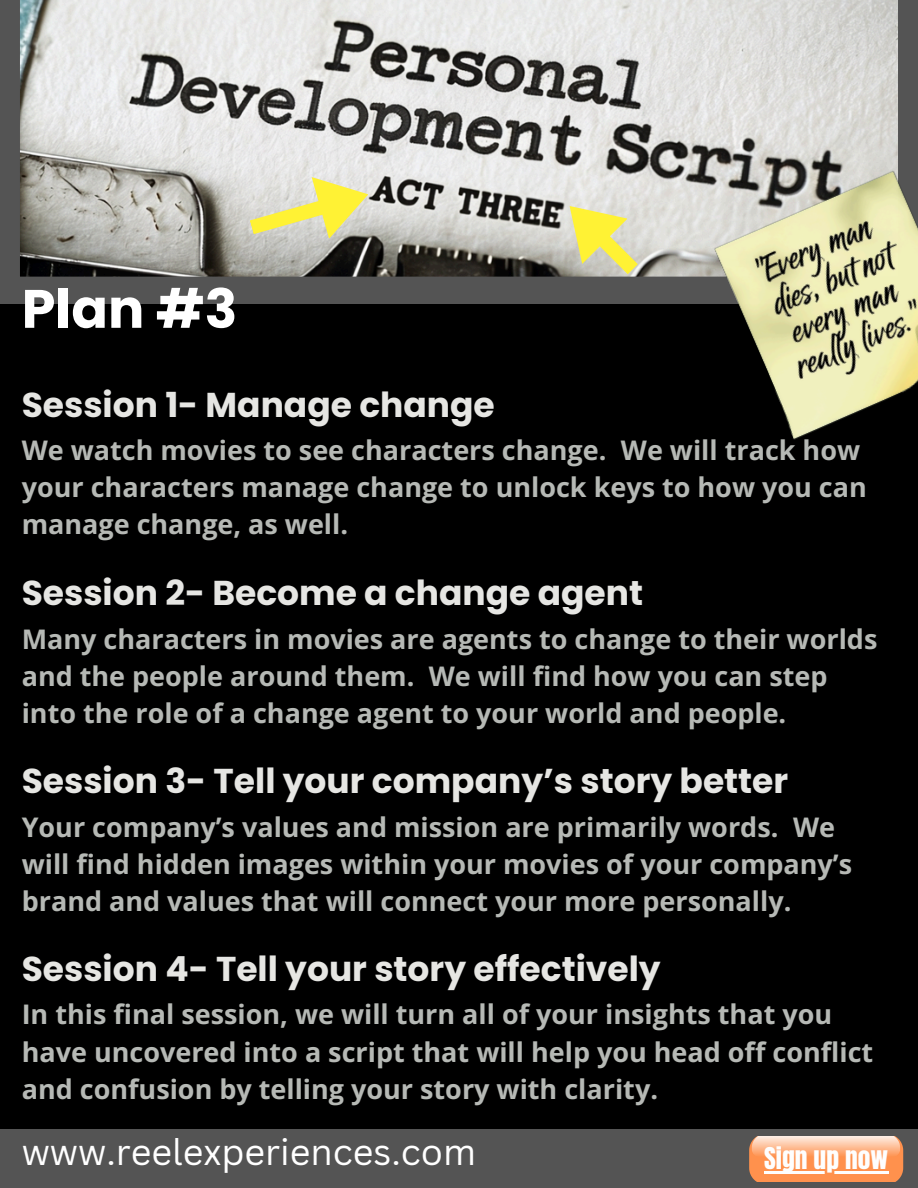
<style>
.page{position:relative;width:918px;height:1188px;background:#000}
.page>*{position:absolute;margin:0;border:0;box-sizing:border-box;transform-origin:0 0}
.t1{font:700 54px "Poppins";color:#fff}
.t2{font:36px "Canva Sans";color:#fff}
.t3{font:700 34.5px "Poppins";color:#e6e6e3}
.t4{font:700 27px/37.2px "Open Sans";color:#b6b9b5}
.t5{font:25.5px "Anton";color:#fefefe}
</style>
<div class="page">
<div style="left:0;top:1129px;width:918px;height:59px;background:#545454"></div>
<svg style="left:0;top:0;width:918px;height:304px"></svg>
<img style="left:595px;top:58px;width:323px;height:382px">
<svg style="left:250px;top:177px;width:118px;height:62px"></svg>
<svg style="left:570px;top:206px;width:68px;height:68px"></svg>
<svg style="left:749px;top:1137px;width:154px;height:45px"></svg>
<hr style="left:764px;top:1171px;width:124px;height:2px;background:#fefefe">
<h4 class="t1" style="left:22px;top:271px;width:217px">Plan #3</h4>
<p class="t3" style="left:22px;top:381px;width:475px">Session 1- Manage change</p>
<h4 class="t4" style="left:22px;top:431px;width:847px">We watch movies to see characters change. We will track how your characters manage change to unlock keys to how you can manage change, as well.</h4>
<p class="t3" style="left:22px;top:569px;width:623px">Session 2- Become a change agent</p>
<h2 class="t4" style="left:22px;top:620px;width:857px">Many characters in movies are agents to change to their worlds and the people around them. We will find how you can step into the role of a change agent to your world and people.</h2>
<h1 class="t3" style="left:22px;top:757px;width:768px">Session 3- Tell your company’s story better</h1>
<h4 class="t4" style="left:22px;top:807px;width:832px">Your company’s values and mission are primarily words. We will find hidden images within your movies of your company’s brand and values that will connect your more personally.</h4>
<h2 class="t3" style="left:22px;top:945px;width:640px">Session 4- Tell your story effectively</h2>
<h2 class="t4" style="left:22px;top:995px;width:853px">In this final session, we will turn all of your insights that you have uncovered into a script that will help you head off conflict and confusion by telling your story with clarity.</h2>
<h2 class="t2" style="left:22px;top:1127px;width:456px">www.reelexperiences.com</h2>
<h4 class="t5" style="left:764px;top:1140px;width:126px">SIGN UP NOW</h4>
</div>
